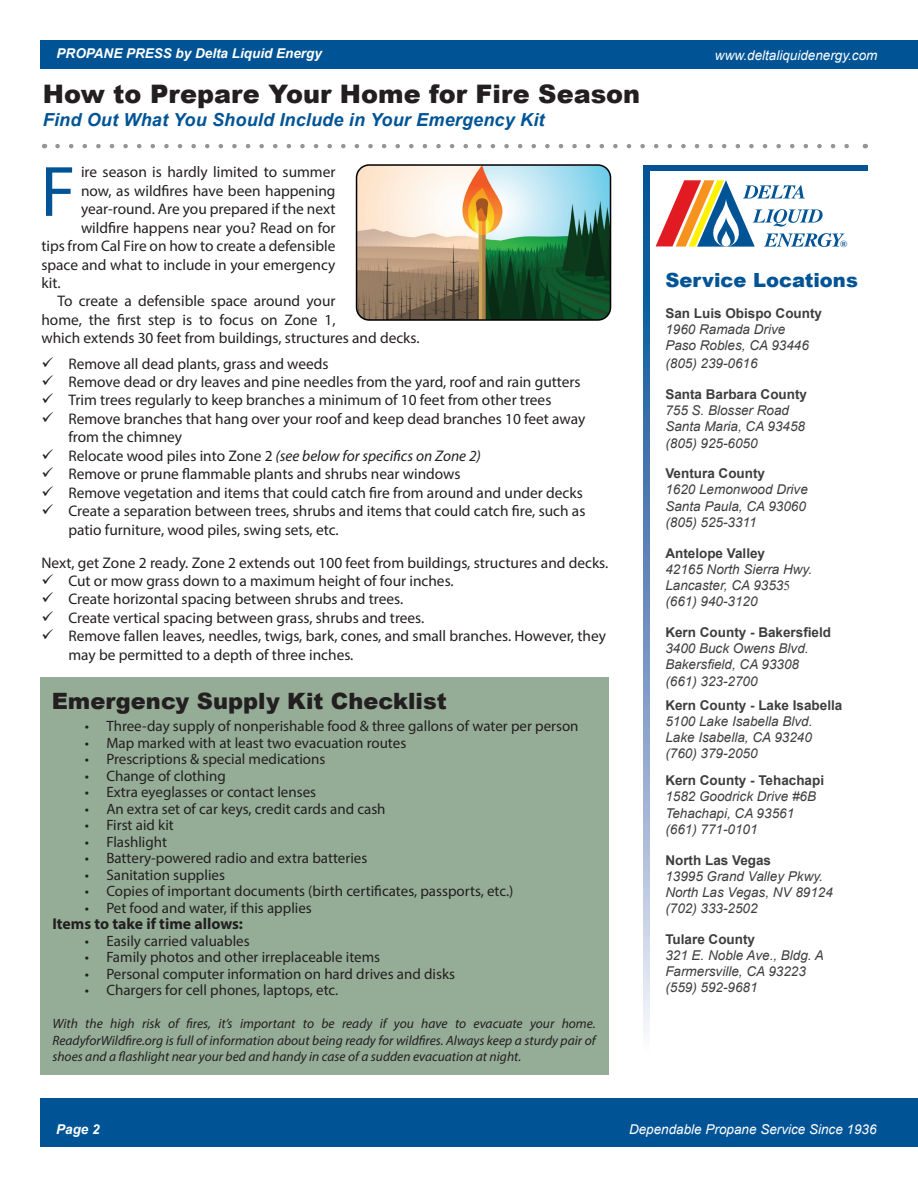
<style>
.page{position:relative;width:918px;height:1188px;background:#fff}
.page>*{position:absolute;margin:0;border:0;box-sizing:border-box;transform-origin:0 0}
.t1{font:72px "Myriad Pro";color:#005495}
.t2{font:900 25.5px "Arial";color:#231f20}
.t3{font:900 22.5px "Arial";color:#231f20}
.t4{font:900 19.5px "Arial";color:#005495}
.t5{font:italic 700 18px "Arial";letter-spacing:.01em;color:#005495}
.space-no_space{font:700 15.75px "Myriad Pro";color:#231f20}
.Paragraph_with_inden{font:15.3px/18.5px "Myriad Pro";color:#231f20}
.t6{font:italic 15.3px "Myriad Pro";color:#231f20}
.Bullet_points{font:15px "Myriad Pro";color:#231f20}
.t7{font:italic 13.5px "Arial";color:#3e3e3f}
.space-no_space-2{font:italic 13.5px/16.5px "Myriad Pro";color:#231f20;text-align:justify}
.t8{font:700 13.5px "Arial";color:#3e3e3f}
.t9{font:italic 13.5px "Arial";color:#fff}
.t10{font:italic 700 13.5px "Arial";color:#fff}
.t11{font:700 9.3px "Times New Roman";color:#075596;scale:1.05 1}
.s1{font-style:normal}
.s2{font-family:"Times New Roman";font-style:normal}
</style>
<div class="page">
<svg style="left:644px;top:165px;width:223px;height:866px"></svg>
<div style="left:650px;top:171px;width:222px;height:977px;background:#fff"></div>
<div style="left:40px;top:677px;width:569px;height:398px;background:#95ad97"></div>
<div style="left:40px;top:40px;width:878px;height:29px;background:#005495"></div>
<div style="left:40px;top:1098px;width:878px;height:49px;background:#005495"></div>
<svg style="left:58px;top:144px;width:791px;height:4px"></svg>
<img style="left:357px;top:165px;width:254px;height:155px">
<div style="left:356px;top:164px;width:255px;height:157px;border:2px solid #000;border-radius:13px"></div>
<svg style="left:656px;top:180px;width:188px;height:67px"></svg>
<p class="t10" style="left:57px;top:45px;width:267px">PROPANE PRESS by Delta Liquid Energy</p>
<p class="t9" style="left:715px;top:47px;width:164px">www.deltaliquidenergy.com</p>
<p class="t2" style="left:43px;top:75px;width:599px">How to Prepare Your Home for Fire Season</p>
<p class="t5" style="left:43px;top:107px;width:503px">Find Out What You Should Include in Your Emergency Kit</p>
<p class="Paragraph_with_inden" style="left:81px;top:163px;width:256px">ire season is hardly limited to summer</p>
<p class="Paragraph_with_inden" style="left:81px;top:181px;width:256px">now, as wildfires have been happening</p>
<p class="Paragraph_with_inden" style="left:81px;top:200px;width:256px">year-round. Are you prepared if the next</p>
<p class="Paragraph_with_inden" style="left:81px;top:218px;width:256px">wildfire happens near you? Read on for</p>
<p class="Paragraph_with_inden" style="left:41px;top:237px;width:296px">tips from Cal Fire on how to create a defensible</p>
<p class="Paragraph_with_inden" style="left:41px;top:255px;width:296px">space and what to include in your emergency</p>
<p class="Paragraph_with_inden" style="left:41px;top:273px;width:21px">kit.</p>
<p class="Paragraph_with_inden" style="left:41px;top:292px;width:380px;text-indent:16px">To create a defensible space around your<br>home, the first step is to focus on Zone 1,<br>which extends 30 feet from buildings, structures and decks.</p>
<p class="Paragraph_with_inden" style="left:68px;top:354px;width:262px">Remove all dead plants, grass and weeds</p>
<p class="Paragraph_with_inden" style="left:68px;top:372px;width:514px">Remove dead or dry leaves and pine needles from the yard, roof and rain gutters</p>
<p class="Paragraph_with_inden" style="left:68px;top:391px;width:485px">Trim trees regularly to keep branches a minimum of 10 feet from other trees</p>
<p class="Paragraph_with_inden" style="left:68px;top:409px;width:519px">Remove branches that hang over your roof and keep dead branches 10 feet away from the chimney</p>
<p class="t6" style="left:68px;top:446px;width:414px"><span class="s1">Relocate wood piles into Zone 2</span> (see below for specifics on Zone 2)</p>
<p class="Paragraph_with_inden" style="left:68px;top:465px;width:394px">Remove or prune flammable plants and shrubs near windows</p>
<p class="Paragraph_with_inden" style="left:68px;top:483px;width:516px">Remove vegetation and items that could catch fire from around and under decks</p>
<p class="Paragraph_with_inden" style="left:68px;top:502px;width:519px">Create a separation between trees, shrubs and items that could catch fire, such as patio furniture, wood piles, swing sets, etc.</p>
<p class="Paragraph_with_inden" style="left:41px;top:553px;width:569px">Next, get Zone 2 ready. Zone 2 extends out 100 feet from buildings, structures and decks.</p>
<p class="Paragraph_with_inden" style="left:68px;top:571px;width:387px">Cut or mow grass down to a maximum height of four inches.</p>
<p class="Paragraph_with_inden" style="left:68px;top:590px;width:336px">Create horizontal spacing between shrubs and trees.</p>
<p class="Paragraph_with_inden" style="left:68px;top:608px;width:358px">Create vertical spacing between grass, shrubs and trees.</p>
<p class="Paragraph_with_inden" style="left:68px;top:627px;width:539px">Remove fallen leaves, needles, twigs, bark, cones, and small branches. However, they may be permitted to a depth of three inches.</p>
<p class="t1" style="left:40px;top:147px;width:37px">F</p>
<p class="t3" style="left:52px;top:684px;width:397px">Emergency Supply Kit Checklist</p>
<p class="Bullet_points" style="left:85px;top:717px;width:495px">• Three-day supply of nonperishable food &amp; three gallons of water per person</p>
<p class="Bullet_points" style="left:85px;top:733px;width:323px">• Map marked with at least two evacuation routes</p>
<p class="Bullet_points" style="left:85px;top:750px;width:242px">• Prescriptions &amp; special medications</p>
<p class="Bullet_points" style="left:85px;top:766px;width:143px">• Change of clothing</p>
<p class="Bullet_points" style="left:85px;top:783px;width:233px">• Extra eyeglasses or contact lenses</p>
<p class="Bullet_points" style="left:85px;top:799px;width:302px">• An extra set of car keys, credit cards and cash</p>
<p class="Bullet_points" style="left:85px;top:816px;width:91px">• First aid kit</p>
<p class="Bullet_points" style="left:85px;top:832px;width:84px">• Flashlight</p>
<p class="Bullet_points" style="left:85px;top:849px;width:284px">• Battery-powered radio and extra batteries</p>
<p class="Bullet_points" style="left:85px;top:865px;width:142px">• Sanitation supplies</p>
<p class="Bullet_points" style="left:85px;top:882px;width:430px">• Copies of important documents (birth certificates, passports, etc.)</p>
<p class="Bullet_points" style="left:85px;top:898px;width:229px">• Pet food and water, if this applies</p>
<p class="space-no_space" style="left:52px;top:914px;width:192px">Items to take if time allows:</p>
<p class="Bullet_points" style="left:85px;top:931px;width:166px">• Easily carried valuables</p>
<p class="Bullet_points" style="left:85px;top:948px;width:297px">• Family photos and other irreplaceable items</p>
<p class="Bullet_points" style="left:85px;top:964px;width:372px">• Personal computer information on hard drives and disks</p>
<p class="Bullet_points" style="left:85px;top:981px;width:255px">• Chargers for cell phones, laptops, etc.</p>
<p class="space-no_space-2" style="left:52px;top:1015px;width:545px">With the high risk of fires, it’s important to be ready if you have to evacuate your home.<br>ReadyforWildfire.org is full of information about being ready for wildfires. Always keep a sturdy pair of shoes and a flashlight near your bed and handy in case of a sudden evacuation at night.</p>
<p class="t11" style="left:840px;top:237px;width:8px">®</p>
<p class="t4" style="left:665px;top:266px;width:194px">Service Locations</p>
<p class="t8" style="left:665px;top:304px;width:158px">San Luis Obispo County</p>
<p class="t7" style="left:665px;top:321px;width:122px">1960 Ramada Drive</p>
<p class="t7" style="left:665px;top:337px;width:145px">Paso Robles, CA 93446</p>
<p class="t7" style="left:665px;top:355px;width:94px">(805) 239-0616</p>
<p class="t8" style="left:665px;top:385px;width:143px">Santa Barbara County</p>
<p class="t7" style="left:665px;top:402px;width:125px">755 S. Blosser Road</p>
<p class="t7" style="left:665px;top:418px;width:141px">Santa Maria, CA 93458</p>
<p class="t7" style="left:665px;top:434px;width:94px">(805) 925-6050</p>
<p class="t8" style="left:665px;top:464px;width:101px">Ventura County</p>
<p class="t7" style="left:665px;top:481px;width:144px">1620 Lemonwood Drive</p>
<p class="t7" style="left:665px;top:497px;width:142px">Santa Paula, CA 93060</p>
<p class="t7" style="left:665px;top:513px;width:93px">(805) 525-3311</p>
<p class="t8" style="left:665px;top:543px;width:101px">Antelope Valley</p>
<p class="t7" style="left:665px;top:560px;width:148px">42165 North Sierra Hwy.</p>
<p class="t7" style="left:665px;top:577px;width:126px">Lancaster, CA 9353<span class="s2">5</span></p>
<p class="t7" style="left:665px;top:593px;width:94px">(661) 940-3120</p>
<p class="t8" style="left:665px;top:623px;width:167px">Kern County - Bakersfield</p>
<p class="t7" style="left:665px;top:640px;width:145px">3400 Buck Owens Blvd.</p>
<p class="t7" style="left:665px;top:656px;width:135px">Bakersfield, CA 93308</p>
<p class="t7" style="left:665px;top:672px;width:94px">(661) 323-2700</p>
<p class="t8" style="left:665px;top:695px;width:179px">Kern County - Lake Isabella</p>
<p class="t7" style="left:665px;top:712px;width:149px">5100 Lake Isabella Blvd.</p>
<p class="t7" style="left:665px;top:729px;width:148px">Lake Isabella, CA 93240</p>
<p class="t7" style="left:665px;top:745px;width:94px">(760) 379-2050</p>
<p class="t8" style="left:665px;top:771px;width:160px">Kern County - Tehachapi</p>
<p class="t7" style="left:665px;top:788px;width:152px">1582 Goodrick Drive #6B</p>
<p class="t7" style="left:665px;top:804px;width:130px">Tehachapi, CA 93561</p>
<p class="t7" style="left:665px;top:820px;width:94px">(661) 771-0101</p>
<p class="t8" style="left:665px;top:850px;width:107px">North Las Vegas</p>
<p class="t7" style="left:665px;top:867px;width:159px">13995 Grand Valley Pkwy.</p>
<p class="t7" style="left:665px;top:883px;width:169px">North Las Vegas, NV 89124</p>
<p class="t7" style="left:665px;top:900px;width:94px">(702) 333-2502</p>
<p class="t8" style="left:665px;top:930px;width:91px">Tulare County</p>
<p class="t7" style="left:665px;top:947px;width:160px">321 E. Noble Ave., Bldg. A</p>
<p class="t7" style="left:665px;top:963px;width:142px">Farmersville, CA 93223</p>
<p class="t7" style="left:665px;top:979px;width:94px">(559) 592-9681</p>
<p class="t10" style="left:56px;top:1120px;width:45px">Page 2</p>
<p class="t9" style="left:629px;top:1121px;width:249px">Dependable Propane Service Since 1936</p>
</div>
